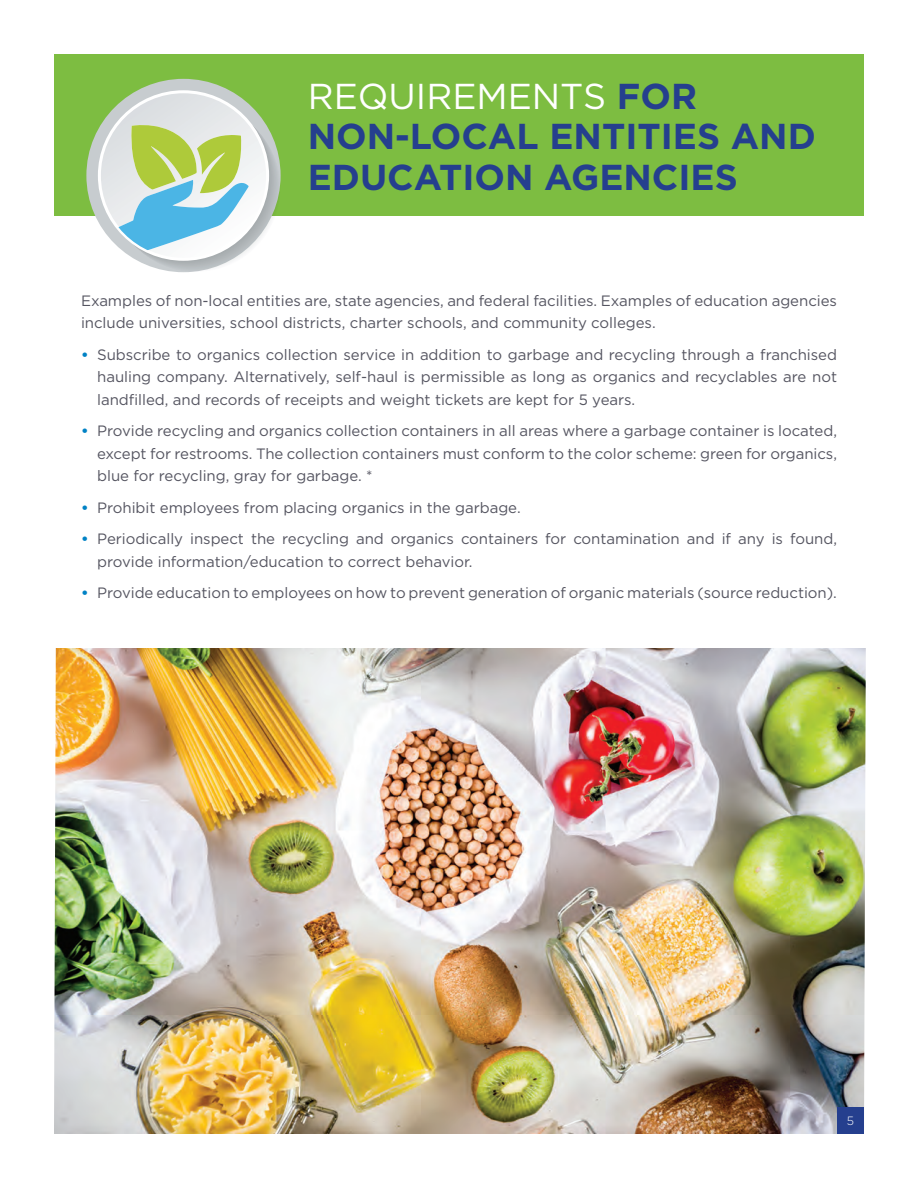
<style>
.page{position:relative;width:918px;height:1188px;background:#fff}
.page>*{position:absolute;margin:0;border:0;box-sizing:border-box;transform-origin:0 0}
.t1{font:700 36px/40.5px "Gotham";color:#253f8e}
.t2{font:15px/22.5px "Gotham";letter-spacing:-.005em;color:#555561}
.t3{font:300 12px "Gotham";color:#fff}
.s1{font-weight:400;color:#fff}
.s2{font-weight:700;color:#0082c5}
</style>
<div class="page">
<div style="left:54px;top:54px;width:810px;height:162px;background:#7dbd41"></div>
<img style="left:54px;top:648px;width:812px;height:486px">
<svg style="left:86px;top:79px;width:195px;height:193px;background:#c4cacb"></svg>
<svg style="left:99px;top:92px;width:169px;height:167px;background:#e8eaec"></svg>
<svg style="left:113px;top:124px;width:136px;height:134px;background:#b4d6bd"></svg>
<div style="left:837px;top:1107px;width:27px;height:27px;background:#253f8e"></div>
<h1 class="t1" style="left:308px;top:76px;width:510px"><span class="s1">REQUIREMENTS</span> FOR<br>NON-LOCAL ENTITIES AND<br>EDUCATION AGENCIES</h1>
<p class="t2" style="left:81px;top:289px;width:758px">Examples of non-local entities are, state agencies, and federal facilities. Examples of education agencies include universities, school districts, charter schools, and community colleges.</p>
<p class="t2" style="left:97px;top:343px;width:741px;text-align:justify;text-indent:-16px"><span class="s2">•</span> Subscribe to organics collection service in addition to garbage and recycling through a franchised hauling company. Alternatively, self-haul is permissible as long as organics and recyclables are not landfilled, and records of receipts and weight tickets are kept for 5 years.</p>
<p class="t2" style="left:97px;top:420px;width:741px;text-align:justify;text-indent:-16px"><span class="s2">•</span> Provide recycling and organics collection containers in all areas where a garbage container is located, except for restrooms. The collection containers must conform to the color scheme: green for organics, blue for recycling, gray for garbage. *</p>
<p class="t2" style="left:81px;top:496px;width:441px"><span class="s2">•</span> Prohibit employees from placing organics in the garbage.</p>
<p class="t2" style="left:97px;top:528px;width:741px;text-indent:-16px"><span class="s2">•</span> Periodically inspect the recycling and organics containers for contamination and if any is found, provide information/education to correct behavior.</p>
<p class="t2" style="left:81px;top:582px;width:757px"><span class="s2">•</span> Provide education to employees on how to prevent generation of organic materials (source reduction).</p>
<p class="t3" style="left:847px;top:1113px;width:9px">5</p>
</div>
